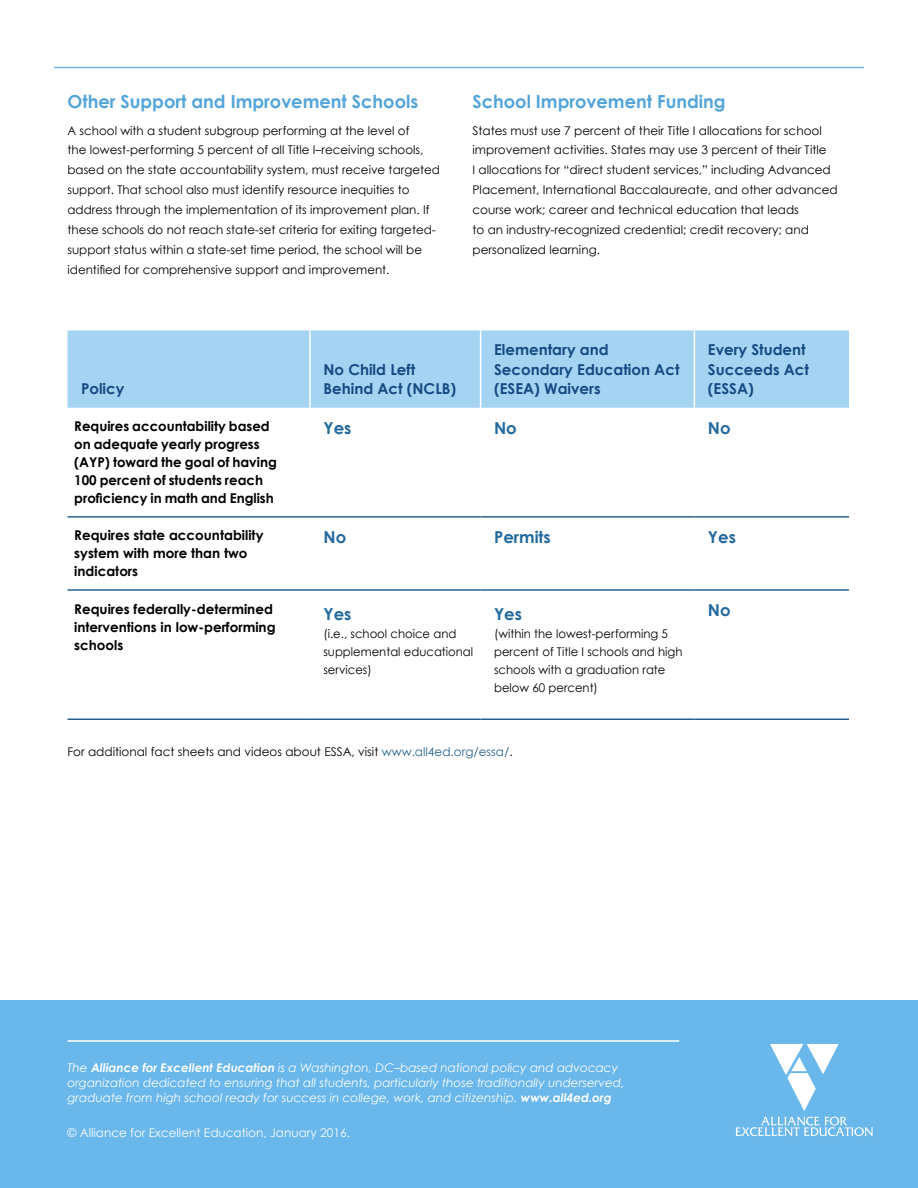
<style>
.page{position:relative;width:918px;height:1188px;background:#fff}
.page>*{position:absolute;margin:0;border:0;box-sizing:border-box;transform-origin:0 0}
.t1{font:700 18px "Century Gothic";color:#52a4d9}
.t2{font:700 16.5px "Century Gothic";color:#236a9e}
.t3{font:700 15px/19.5px "Century Gothic";color:#154a83}
.t4{font:700 13.5px/18px "Century Gothic";color:#000}
.t5{font:12px/19.8px "Century Gothic";color:#000}
.t6{font:italic 12px/15px "Century Gothic";color:#fff}
.t7{font:12px "Century Gothic";color:#fff}
.s1{color:#27628e}
.s2{font-weight:700}
.s3{font-style:italic}
</style>
<div class="page">
<hr style="left:54px;top:67px;width:810px;height:1px;background:#69b7eb">
<div style="left:68px;top:330px;width:781px;height:78px;background:#a5d4f3"></div>
<hr style="left:309px;top:330px;width:2px;height:78px;background:#fff">
<hr style="left:480px;top:330px;width:1px;height:78px;background:#fff">
<hr style="left:694px;top:330px;width:1px;height:78px;background:#fff">
<hr style="left:68px;top:516px;width:242px;height:2px;background:#27628e">
<hr style="left:310px;top:516px;width:171px;height:2px;background:#27628e">
<hr style="left:481px;top:516px;width:213px;height:2px;background:#27628e">
<hr style="left:694px;top:516px;width:155px;height:2px;background:#27628e">
<hr style="left:68px;top:589px;width:242px;height:2px;background:#27628e">
<hr style="left:310px;top:589px;width:171px;height:2px;background:#27628e">
<hr style="left:481px;top:589px;width:213px;height:2px;background:#27628e">
<hr style="left:694px;top:589px;width:155px;height:2px;background:#27628e">
<hr style="left:68px;top:718px;width:242px;height:2px;background:#27628e">
<hr style="left:310px;top:718px;width:171px;height:2px;background:#27628e">
<hr style="left:481px;top:718px;width:213px;height:2px;background:#27628e">
<hr style="left:694px;top:718px;width:155px;height:2px;background:#27628e">
<div style="left:0;top:1000px;width:918px;height:188px;background:#69b7eb"></div>
<hr style="left:68px;top:1040px;width:611px;height:2px;background:#fff">
<svg style="left:770px;top:1044px;width:69px;height:67px"></svg>
<svg style="left:735px;top:1117px;width:138px;height:19px"></svg>
<h1 class="t1" style="left:68px;top:90px;width:352px">Other Support and Improvement Schools</h1>
<p class="t5" style="left:68px;top:120px;width:374px">A school with a student subgroup performing at the level of<br>the lowest-performing 5 percent of all Title I–receiving schools, based on the state accountability system, must receive targeted support. That school also must identify resource inequities to address through the implementation of its improvement plan. If these schools do not reach state-set criteria for exiting targeted&shy;support status within a state-set time period, the school will be identified for comprehensive support and improvement.</p>
<h1 class="t1" style="left:472px;top:90px;width:255px">School Improvement Funding</h1>
<p class="t5" style="left:472px;top:120px;width:367px">States must use 7 percent of their Title I allocations for school improvement activities. States may use 3 percent of their Title<br>I allocations for “direct student services,” including Advanced Placement, International Baccalaureate, and other advanced course work; career and technical education that leads<br>to an industry-recognized credential; credit recovery; and personalized learning.</p>
<p class="t3" style="left:81px;top:379px;width:45px">Policy</p>
<p class="t3" style="left:323px;top:359px;width:134px">No Child Left<br>Behind Act (NCLB)</p>
<p class="t3" style="left:494px;top:340px;width:187px">Elementary and<br>Secondary Education Act (ESEA) Waivers</p>
<p class="t3" style="left:708px;top:340px;width:103px">Every Student<br>Succeeds Act (ESSA)</p>
<p class="t4" style="left:74px;top:417px;width:204px">Requires accountability based on adequate yearly progress (AYP) toward the goal of having<br>100 percent of students reach proficiency in math and English</p>
<h2 class="t2" style="left:323px;top:417px;width:30px">Yes</h2>
<h2 class="t2" style="left:494px;top:417px;width:24px">No</h2>
<h2 class="t2" style="left:708px;top:417px;width:24px">No</h2>
<p class="t4" style="left:74px;top:526px;width:191px">Requires state accountability system with more than two indicators</p>
<h2 class="t2" style="left:323px;top:526px;width:24px">No</h2>
<h2 class="t2" style="left:494px;top:526px;width:58px">Permits</h2>
<h2 class="t2" style="left:708px;top:526px;width:30px">Yes</h2>
<p class="t4" style="left:74px;top:599px;width:203px">Requires federally-determined interventions in low-performing schools</p>
<h2 class="t2" style="left:323px;top:604px;width:30px">Yes</h2>
<h2 class="t2" style="left:708px;top:599px;width:24px">No</h2>
<h2 class="t2" style="left:494px;top:604px;width:30px">Yes</h2>
<p class="t5" style="left:494px;top:625px;width:190px;line-height:18px">(within the lowest-performing 5 percent of Title I schools and high schools with a graduation rate below 60 percent)</p>
<p class="t5" style="left:323px;top:625px;width:151px;line-height:18px">(i.e., school choice and supplemental educational services)</p>
<p class="t5" style="left:68px;top:742px;width:447px">For additional fact sheets and videos about ESSA, visit <span class="s1">www.all4ed.org/essa/</span>.</p>
<p class="t6" style="left:68px;top:1060px;width:558px">The <span class="s2">Alliance for Excellent Education</span> is a Washington, DC–based national policy and advocacy organization dedicated to ensuring that all students, particularly those traditionally underserved, graduate from high school ready for success in college, work, and citizenship. <span class="s2">www.all4ed.org</span></p>
<p class="t7" style="left:68px;top:1125px;width:284px"><span class="s3">©</span> Alliance for Excellent Education, January 2016.</p>
</div>
